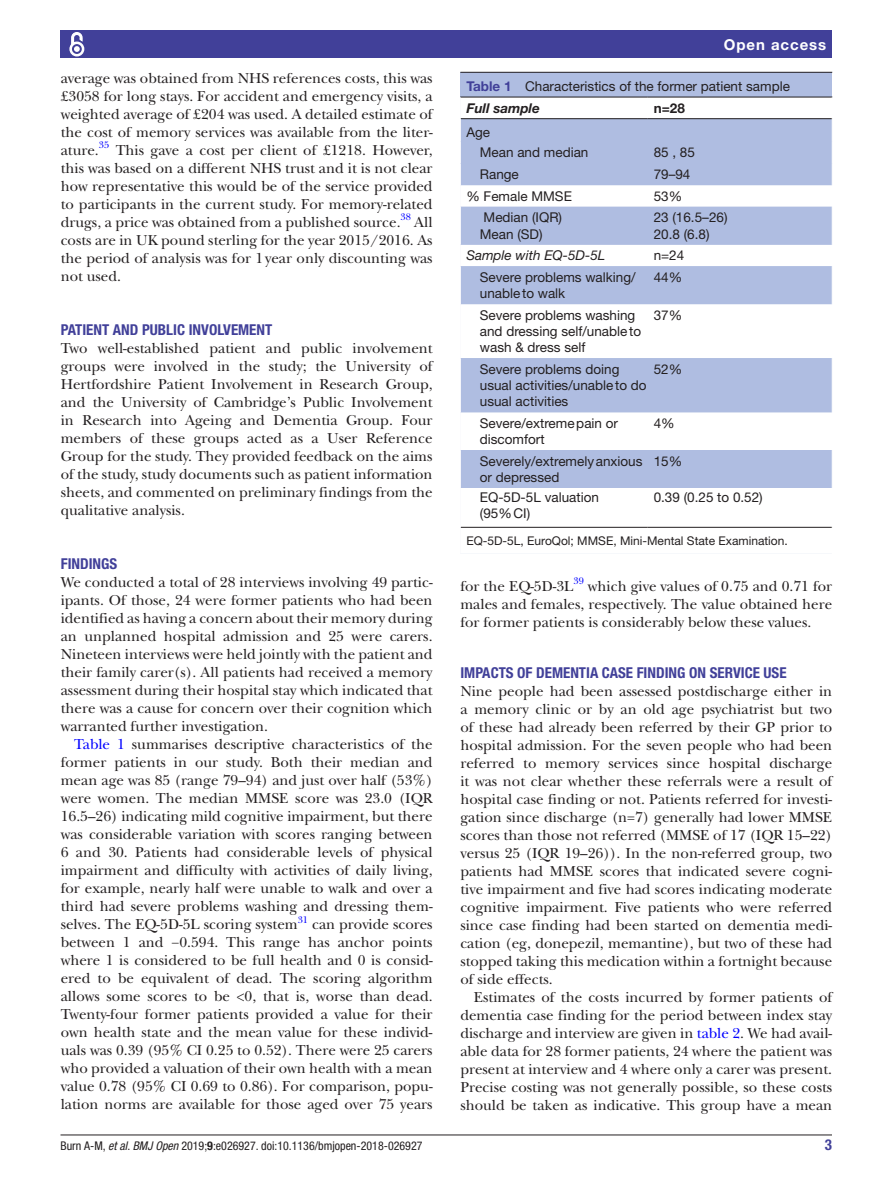
<style>
.page{position:relative;width:893px;height:1191px;background:#fff}
.page>*{position:absolute;margin:0;border:0;box-sizing:border-box;transform-origin:0 0}
.t1{font:15px/18px "New Baskerville";color:#231f20;text-align:justify}
.t2{font:700 condensed 15px "Helvetica Neue LT Std";color:#414099}
.t3{font:700 15px "Helvetica Neue LT Std";letter-spacing:.065em;color:#fff}
.t4{font:13.5px/16.2px "Helvetica Neue LT Std";color:#231f20}
.t5{font:italic 13.5px "Helvetica Neue LT Std";color:#231f20}
.t6{font:700 13.5px "Helvetica Neue LT Std";color:#231f20}
.t7{font:condensed 12px "Helvetica Neue LT Std";color:#231f20}
.t8{font:12px "Helvetica Neue LT Std";color:#231f20}
.t9{font:9.9px "New Baskerville";color:#00f}
.s1{color:#00f}
.s2{font-weight:700;color:#414099}
.s3{font-weight:700;font-style:italic}
.s4{font-style:italic}
.s5{font-weight:700}
</style>
<div class="page">
<hr style="left:61px;top:1134px;width:771px;height:1px;background:#231f20">
<div style="left:61px;top:31px;width:771px;height:27px;background:#414099"></div>
<svg style="left:69px;top:32px;width:16px;height:25px"></svg>
<div style="left:460px;top:73px;width:372px;height:481px;background:#afbde1"></div>
<hr style="left:460px;top:72px;width:372px;height:1px;background:#231f20">
<div style="left:461px;top:98px;width:371px;height:456px;background:#fff"></div>
<svg style="left:461px;top:119px;width:371px;height:369px"></svg>
<hr style="left:460px;top:97px;width:188px;height:1px;background:#231f20">
<hr style="left:460px;top:118px;width:188px;height:1px;background:#231f20">
<hr style="left:648px;top:97px;width:184px;height:1px;background:#231f20">
<hr style="left:648px;top:118px;width:184px;height:1px;background:#231f20">
<hr style="left:648px;top:527px;width:184px;height:1px;background:#231f20">
<hr style="left:460px;top:527px;width:188px;height:1px;background:#231f20">
<svg style="left:460px;top:97px;width:1px;height:110px"></svg>
<hr style="left:460px;top:207px;width:1px;height:38px;background:#fff">
<svg style="left:460px;top:245px;width:1px;height:21px"></svg>
<hr style="left:460px;top:266px;width:1px;height:38px;background:#fff">
<hr style="left:460px;top:304px;width:1px;height:54px;background:#fff">
<hr style="left:460px;top:358px;width:1px;height:54px;background:#fff">
<hr style="left:460px;top:412px;width:1px;height:38px;background:#fff">
<hr style="left:460px;top:450px;width:1px;height:38px;background:#fff">
<hr style="left:460px;top:488px;width:1px;height:39px;background:#fff">
<svg style="left:460px;top:527px;width:1px;height:27px"></svg>
<hr style="left:466px;top:544px;width:366px;height:1px;background:#fff">
<p class="t1" style="left:61px;top:69px;width:373px">average was obtained from NHS references costs, this was £3058 for long stays. For accident and emergency visits, a weighted average of £204 was used. A detailed estimate of the cost of memory services was available from the liter&shy;ature.</p>
<p class="t9" style="left:99px;top:139px;width:12px">35</p>
<p class="t1" style="left:61px;top:141px;width:373px;text-indent:55px">This gave a cost per client of £1218. However, this was based on a different NHS trust and it is not clear how representative this would be of the service provided to participants in the current study. For memory-related drugs, a price was obtained from a published source.</p>
<p class="t9" style="left:401px;top:211px;width:12px">38</p>
<p class="t1" style="left:61px;top:213px;width:373px;text-indent:354px">All costs are in UK pound sterling for the year 2015/2016. As the period of analysis was for 1year only discounting was not used.</p>
<p class="t2" style="left:61px;top:321px;width:213px">PATIENT AND PUBLIC INVOLVEMENT</p>
<p class="t1" style="left:61px;top:339px;width:373px">Two well-established patient and public involvement groups were involved in the study; the University of Hertfordshire Patient Involvement in Research Group, and the University of Cambridge’s Public Involvement in Research into Ageing and Dementia Group. Four members of these groups acted as a User Reference Group for the study. They provided feedback on the aims of the study, study documents such as patient information sheets, and commented on preliminary findings from the qualitative analysis.</p>
<p class="t2" style="left:61px;top:555px;width:58px">FINDINGS</p>
<p class="t1" style="left:61px;top:573px;width:373px">We conducted a total of 28 interviews involving 49 partic&shy;ipants. Of those, 24 were former patients who had been identified as having a concern about their memory during an unplanned hospital admission and 25 were carers.<br>Nineteen interviews were held jointly with the patient and their family carer(s). All patients had received a memory assessment during their hospital stay which indicated that there was a cause for concern over their cognition which warranted further investigation.</p>
<p class="t1" style="left:61px;top:735px;width:373px;text-indent:13px"><span class="s1">Table 1</span> summarises descriptive characteristics of the former patients in our study. Both their median and mean age was 85 (range 79–94) and just over half (53%) were women. The median MMSE score was 23.0 (IQR 16.5–26) indicating mild cognitive impairment, but there was considerable variation with scores ranging between 6 and 30. Patients had considerable levels of physical impairment and difficulty with activities of daily living, for example, nearly half were unable to walk and over a third had severe problems washing and dressing them&shy;selves. The EQ-5D-5L scoring system</p>
<p class="t9" style="left:298px;top:913px;width:12px">31</p>
<p class="t1" style="left:61px;top:915px;width:373px;text-indent:251px">can provide scores between 1 and −0.594. This range has anchor points where 1 is considered to be full health and 0 is consid&shy;ered to be equivalent of dead. The scoring algorithm allows some scores to be &lt;0, that is, worse than dead.<br>Twenty-four former patients provided a value for their own health state and the mean value for these individ&shy;uals was 0.39 (95% CI 0.25 to 0.52). There were 25 carers who provided a valuation of their own health with a mean value 0.78 (95% CI 0.69 to 0.86). For comparison, popu&shy;lation norms are available for those aged over 75 years</p>
<p class="t3" style="left:724px;top:35px;width:104px">Open access</p>
<p class="t4" style="left:466px;top:75px;width:325px;line-height:22px"><span class="s2">Table 1</span> Characteristics of the former patient sample<br><span class="s3">Full sample</span></p>
<p class="t6" style="left:654px;top:99px;width:33px">n=28</p>
<p class="t4" style="left:480px;top:122px;width:110px;line-height:20.1px;text-indent:-14px">Age<br>Mean and median</p>
<p class="t4" style="left:654px;top:144px;width:43px">85 , 85</p>
<p class="t4" style="left:480px;top:166px;width:41px">Range</p>
<p class="t4" style="left:654px;top:166px;width:38px">79–94</p>
<p class="t4" style="left:466px;top:188px;width:107px">% Female MMSE</p>
<p class="t4" style="left:654px;top:188px;width:30px">53%</p>
<p class="t4" style="left:480px;top:209px;width:84px">Median (IQR)<br>Mean (SD)</p>
<p class="t4" style="left:654px;top:209px;width:75px">23 (16.5–26)<br>20.8 (6.8)</p>
<p class="t5" style="left:466px;top:247px;width:141px">Sample with EQ-5D-5L</p>
<p class="t4" style="left:654px;top:247px;width:32px">n=24</p>
<p class="t4" style="left:480px;top:269px;width:157px">Severe problems walking/ unableto walk</p>
<p class="t4" style="left:654px;top:269px;width:30px">44%</p>
<p class="t4" style="left:480px;top:307px;width:163px">Severe problems washing and dressing self/unableto wash &amp; dress self</p>
<p class="t4" style="left:654px;top:307px;width:30px">37%</p>
<p class="t4" style="left:480px;top:361px;width:168px">Severe problems doing usual activities/unableto do usual activities</p>
<p class="t4" style="left:654px;top:361px;width:30px">52%</p>
<p class="t4" style="left:480px;top:415px;width:140px">Severe/extremepain or discomfort</p>
<p class="t4" style="left:654px;top:415px;width:23px">4%</p>
<p class="t4" style="left:480px;top:453px;width:164px">Severely/extremelyanxious or depressed</p>
<p class="t4" style="left:654px;top:453px;width:30px">15%</p>
<p class="t4" style="left:480px;top:489px;width:121px">EQ-5D-5L valuation (95%CI)</p>
<p class="t4" style="left:654px;top:489px;width:111px">0.39 (0.25 to 0.52)</p>
<p class="t8" style="left:466px;top:533px;width:323px">EQ-5D-5L, EuroQol; MMSE, Mini-Mental State Examination.</p>
<p class="t1" style="left:460px;top:577px;width:373px">for the EQ-5D-3L<sup>39</sup> which give values of 0.75 and 0.71 for males and females, respectively. The value obtained here for former patients is considerably below these values.</p>
<p class="t2" style="left:460px;top:663px;width:14px">IMPAC</p>
<p class="t2" style="left:499px;top:663px;width:289px">TS OF DEMENTIA CASE FI NDI NG ON SERVICE USE</p>
<p class="t1" style="left:460px;top:682px;width:373px">Nine people had been assessed postdischarge either in a memory clinic or by an old age psychiatrist but two of these had already been referred by their GP prior to hospital admission. For the seven people who had been referred to memory services since hospital discharge it was not clear whether these referrals were a result of hospital case finding or not. Patients referred for investi&shy;gation since discharge (n=7) generally had lower MMSE scores than those not referred (MMSE of 17 (IQR 15–22) versus 25 (IQR 19–26)). In the non-referred group, two patients had MMSE scores that indicated severe cogni&shy;tive impairment and five had scores indicating moderate cognitive impairment. Five patients who were referred since case finding had been started on dementia medi&shy;cation (eg, donepezil, memantine), but two of these had stopped taking this medication within a fortnight because of side effects.</p>
<p class="t1" style="left:460px;top:988px;width:373px;text-indent:14px">Estimates of the costs incurred by former patients of dementia case finding for the period between index stay discharge and interview are given in <span class="s1">table 2</span>. We had avail&shy;able data for 28 former patients, 24 where the patient was present at interview and 4 where only a carer was present.<br>Precise costing was not generally possible, so these costs should be taken as indicative. This group have a mean</p>
<p class="t7" style="left:61px;top:1138px;width:364px">Burn A-M, <span class="s4">et al</span>. <span class="s4">BMJ Open</span> 2019;<span class="s5">9</span>:e026927. doi:10.1136/bmjopen-2018-026927</p>
<p class="t2" style="left:825px;top:1135px;width:9px">3</p>
</div>
